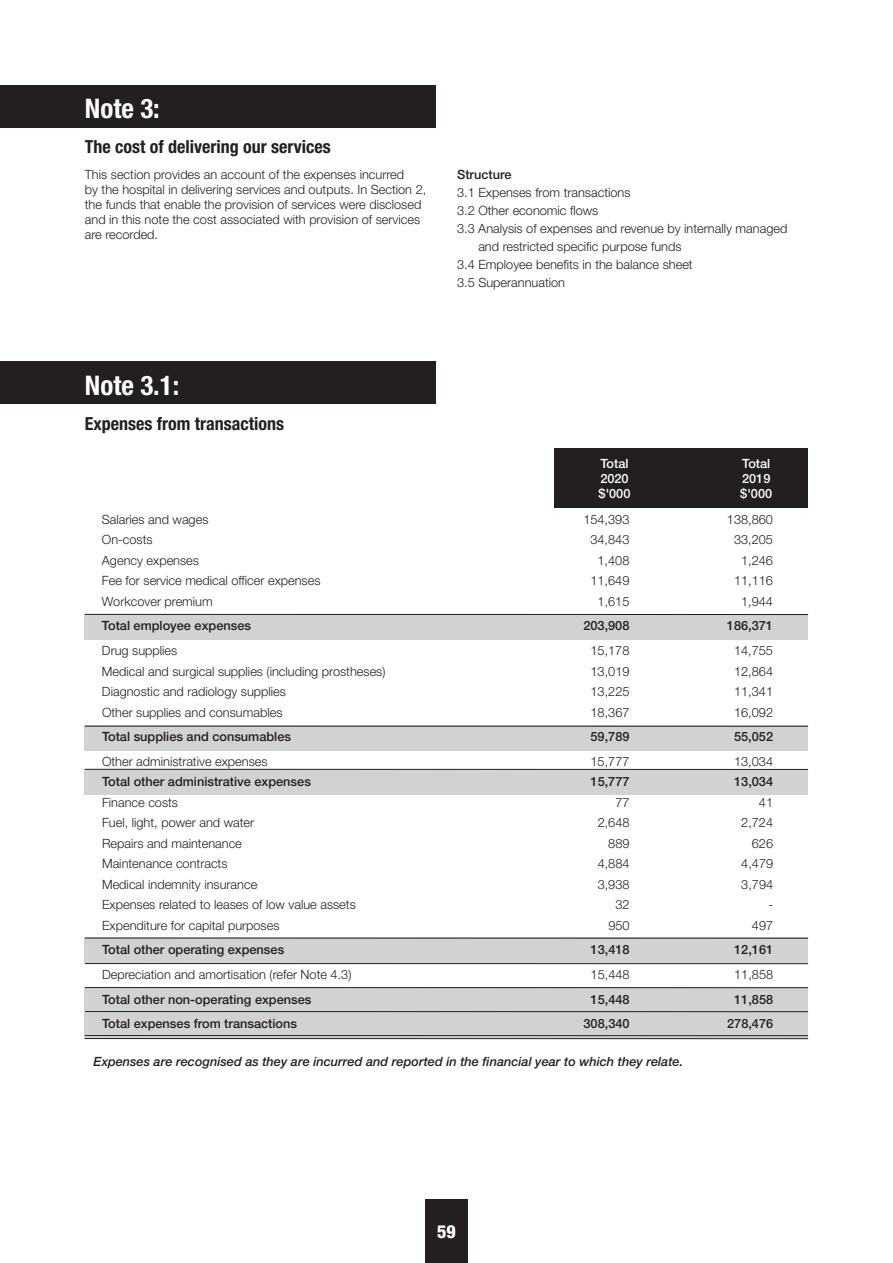
<style>
.page{position:relative;width:893px;height:1263px;background:#fff}
.page>*{position:absolute;margin:0;border:0;box-sizing:border-box;transform-origin:0 0}
.t1{font:700 condensed 27px "Helvetica Neue LT Std";color:#fff}
.t2{font:700 condensed 18px "Helvetica Neue LT Std";color:#231f20}
.t3{font:800 condensed 18px "Helvetica Neue LT Std";color:#fff}
.t4{font:300 12.75px/15px "Helvetica Neue LT Std";color:#231f20}
.t5{font:500 12.75px "Helvetica Neue LT Std";color:#231f20}
.t6{font:italic 500 12.75px "Helvetica Neue LT Std";color:#231f20}
.t7{font:500 12.75px "Helvetica Neue LT Std";color:#fff}
</style>
<div class="page">
<div style="left:425px;top:1199px;width:43px;height:64px;background:#231f20"></div>
<div style="left:0;top:85px;width:436px;height:43px;background:#231f20"></div>
<div style="left:0;top:362px;width:436px;height:42px;background:#231f20"></div>
<div style="left:85px;top:614px;width:723px;height:25px;background:#d1d2d4"></div>
<hr style="left:85px;top:614px;width:723px;height:1px;background:#231f20">
<div style="left:85px;top:726px;width:723px;height:25px;background:#d1d2d4"></div>
<hr style="left:85px;top:726px;width:723px;height:1px;background:#231f20">
<div style="left:85px;top:769px;width:723px;height:25px;background:#d1d2d4"></div>
<hr style="left:85px;top:769px;width:723px;height:1px;background:#231f20">
<div style="left:85px;top:938px;width:723px;height:25px;background:#d1d2d4"></div>
<hr style="left:85px;top:938px;width:723px;height:1px;background:#231f20">
<hr style="left:85px;top:963px;width:723px;height:1px;background:#231f20">
<div style="left:85px;top:987px;width:723px;height:52px;background:#d1d2d4"></div>
<hr style="left:85px;top:987px;width:723px;height:1px;background:#231f20">
<hr style="left:85px;top:1011px;width:723px;height:1px;background:#231f20">
<hr style="left:85px;top:1035px;width:723px;height:1px;background:#231f20">
<hr style="left:85px;top:1038px;width:723px;height:1px;background:#231f20">
<div style="left:554px;top:448px;width:254px;height:60px;background:#231f20"></div>
<h1 class="t1" style="left:85px;top:99px;width:76px">Note 3:</h1>
<h2 class="t2" style="left:85px;top:140px;width:247px">The cost of delivering our services</h2>
<p class="t4" style="left:85px;top:169px;width:343px">This section provides an account of the expenses incurred<br>by the hospital in delivering services and outputs. In Section 2, the funds that enable the provision of services were disclosed and in this note the cost associated with provision of services are recorded.</p>
<p class="t5" style="left:457px;top:170px;width:56px">Structure</p>
<p class="t4" style="left:457px;top:187px;width:175px">3.1 Expenses from transactions</p>
<p class="t4" style="left:457px;top:205px;width:143px">3.2 Other economic flows</p>
<p class="t4" style="left:457px;top:223px;width:332px">3.3 Analysis of expenses and revenue by internally managed</p>
<p class="t4" style="left:478px;top:241px;width:205px">and restricted specific purpose funds</p>
<p class="t4" style="left:457px;top:259px;width:237px">3.4 Employee benefits in the balance sheet</p>
<p class="t4" style="left:457px;top:277px;width:109px">3.5 Superannuation</p>
<h1 class="t1" style="left:85px;top:375px;width:96px">Note 3.1:</h1>
<h2 class="t2" style="left:85px;top:417px;width:201px">Expenses from transactions</h2>
<p class="t7" style="left:600px;top:459px;width:30px">Total</p>
<p class="t7" style="left:742px;top:459px;width:30px">Total</p>
<p class="t7" style="left:600px;top:474px;width:30px">2020</p>
<p class="t7" style="left:742px;top:474px;width:30px">2019</p>
<p class="t7" style="left:598px;top:489px;width:33px">$'000</p>
<p class="t7" style="left:740px;top:489px;width:33px">$'000</p>
<p class="t4" style="left:102px;top:513px;width:108px">Salaries and wages</p>
<p class="t4" style="left:583px;top:513px;width:48px">154,393</p>
<p class="t4" style="left:727px;top:513px;width:48px">138,860</p>
<p class="t4" style="left:102px;top:534px;width:52px">On-costs</p>
<p class="t4" style="left:590px;top:534px;width:40px">34,843</p>
<p class="t4" style="left:734px;top:534px;width:40px">33,205</p>
<p class="t4" style="left:102px;top:554px;width:99px">Agency expenses</p>
<p class="t4" style="left:597px;top:554px;width:33px">1,408</p>
<p class="t4" style="left:741px;top:554px;width:33px">1,246</p>
<p class="t4" style="left:102px;top:575px;width:220px">Fee for service medical officer expenses</p>
<p class="t4" style="left:590px;top:575px;width:40px">11,649</p>
<p class="t4" style="left:734px;top:575px;width:40px">11,116</p>
<p class="t4" style="left:102px;top:595px;width:112px">Workcover premium</p>
<p class="t4" style="left:597px;top:595px;width:33px">1,615</p>
<p class="t4" style="left:741px;top:595px;width:33px">1,944</p>
<p class="t5" style="left:102px;top:621px;width:151px">Total employee expenses</p>
<p class="t5" style="left:583px;top:621px;width:48px">203,908</p>
<p class="t5" style="left:727px;top:621px;width:48px">186,371</p>
<p class="t4" style="left:102px;top:644px;width:77px">Drug supplies</p>
<p class="t4" style="left:590px;top:644px;width:40px">15,178</p>
<p class="t4" style="left:734px;top:644px;width:40px">14,755</p>
<p class="t4" style="left:102px;top:665px;width:285px">Medical and surgical supplies (including prostheses)</p>
<p class="t4" style="left:590px;top:665px;width:40px">13,019</p>
<p class="t4" style="left:734px;top:665px;width:40px">12,864</p>
<p class="t4" style="left:102px;top:685px;width:185px">Diagnostic and radiology supplies</p>
<p class="t4" style="left:590px;top:685px;width:40px">13,225</p>
<p class="t4" style="left:734px;top:685px;width:40px">11,341</p>
<p class="t4" style="left:102px;top:706px;width:182px">Other supplies and consumables</p>
<p class="t4" style="left:590px;top:706px;width:40px">18,367</p>
<p class="t4" style="left:734px;top:706px;width:40px">16,092</p>
<p class="t5" style="left:102px;top:732px;width:190px">Total supplies and consumables</p>
<p class="t5" style="left:590px;top:732px;width:40px">59,789</p>
<p class="t5" style="left:734px;top:732px;width:40px">55,052</p>
<p class="t4" style="left:102px;top:755px;width:167px">Other administrative expenses</p>
<p class="t4" style="left:590px;top:755px;width:40px">15,777</p>
<p class="t4" style="left:734px;top:755px;width:40px">13,034</p>
<p class="t5" style="left:102px;top:777px;width:210px">Total other administrative expenses</p>
<p class="t5" style="left:590px;top:777px;width:40px">15,777</p>
<p class="t5" style="left:734px;top:777px;width:40px">13,034</p>
<p class="t4" style="left:102px;top:796px;width:78px">Finance costs</p>
<p class="t4" style="left:615px;top:796px;width:16px">77</p>
<p class="t4" style="left:759px;top:796px;width:16px">41</p>
<p class="t4" style="left:102px;top:817px;width:154px">Fuel, light, power and water</p>
<p class="t4" style="left:597px;top:817px;width:33px">2,648</p>
<p class="t4" style="left:741px;top:817px;width:33px">2,724</p>
<p class="t4" style="left:102px;top:837px;width:141px">Repairs and maintenance</p>
<p class="t4" style="left:608px;top:837px;width:23px">889</p>
<p class="t4" style="left:751px;top:837px;width:23px">626</p>
<p class="t4" style="left:102px;top:857px;width:127px">Maintenance contracts</p>
<p class="t4" style="left:597px;top:857px;width:33px">4,884</p>
<p class="t4" style="left:741px;top:857px;width:33px">4,479</p>
<p class="t4" style="left:102px;top:878px;width:157px">Medical indemnity insurance</p>
<p class="t4" style="left:597px;top:878px;width:33px">3,938</p>
<p class="t4" style="left:741px;top:878px;width:33px">3,794</p>
<p class="t4" style="left:102px;top:898px;width:255px">Expenses related to leases of low value assets</p>
<p class="t4" style="left:615px;top:898px;width:16px">32</p>
<p class="t4" style="left:768px;top:898px;width:6px">-</p>
<p class="t4" style="left:102px;top:919px;width:179px">Expenditure for capital purposes</p>
<p class="t4" style="left:608px;top:919px;width:23px">950</p>
<p class="t4" style="left:752px;top:919px;width:23px">497</p>
<p class="t5" style="left:102px;top:945px;width:184px">Total other operating expenses</p>
<p class="t5" style="left:590px;top:945px;width:40px">13,418</p>
<p class="t5" style="left:734px;top:945px;width:40px">12,161</p>
<p class="t4" style="left:102px;top:968px;width:251px">Depreciation and amortisation (refer Note 4.3)</p>
<p class="t4" style="left:590px;top:968px;width:40px">15,448</p>
<p class="t4" style="left:734px;top:968px;width:40px">11,858</p>
<p class="t5" style="left:102px;top:995px;width:211px">Total other non-operating expenses</p>
<p class="t5" style="left:590px;top:995px;width:40px">15,448</p>
<p class="t5" style="left:734px;top:995px;width:40px">11,858</p>
<p class="t5" style="left:102px;top:1019px;width:196px">Total expenses from transactions</p>
<p class="t5" style="left:583px;top:1019px;width:48px">308,340</p>
<p class="t5" style="left:727px;top:1019px;width:48px">278,476</p>
<p class="t6" style="left:94px;top:1057px;width:591px">Expenses are recognised as they are incurred and reported in the financial year to which they relate.</p>
<h2 class="t3" style="left:437px;top:1221px;width:20px">59</h2>
</div>
